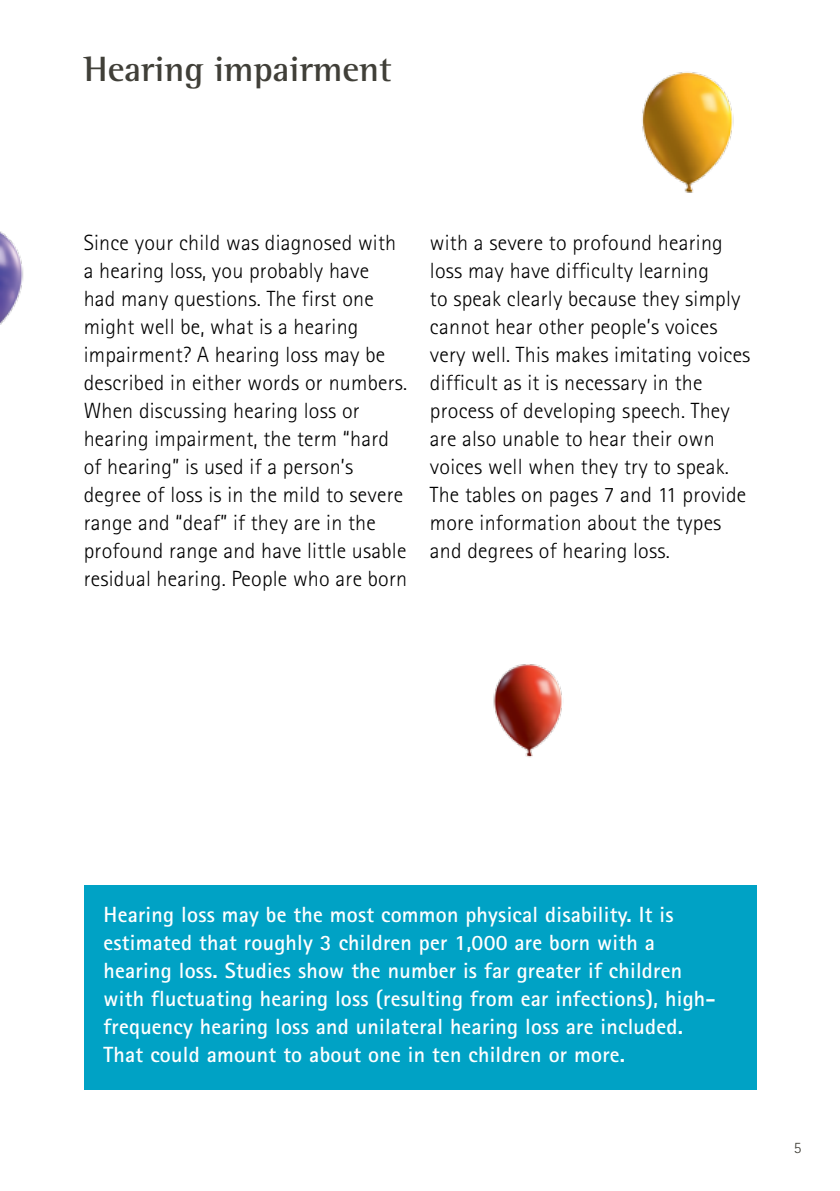
<style>
.page{position:relative;width:840px;height:1191px;background:#fff}
.page>*{position:absolute;margin:0;border:0;box-sizing:border-box;transform-origin:0 0}
.PHO_Headline_18pt_Gr{font:700 36px "Rotis Semi Serif Pro";color:#403f38}
.PHO_Bodycopy_11pt_Bl{font:300 22px/28px "Rotis Sans Serif Pro";letter-spacing:.01em;color:#000}
.PHO_Bodycopy_11pt_Bl-2{font:700 22px/28px "Rotis Sans Serif Pro";letter-spacing:.01em;color:#fff}
.t1{font:300 16px "Rotis Sans Serif Pro";color:#403f38}
</style>
<div class="page">
<div style="left:84px;top:885px;width:671px;height:204px;background:#00a2c5"></div>
<img style="left:0;top:231px;width:24px;height:94px">
<img style="left:642px;top:72px;width:92px;height:121px">
<img style="left:493px;top:664px;width:69px;height:94px">
<p class="PHO_Headline_18pt_Gr" style="left:84px;top:47px;width:309px">Hearing impairment</p>
<p class="PHO_Bodycopy_11pt_Bl" style="left:84px;top:228px;width:325px">Since your child was diagnosed with a hearing loss, you probably have<br>had many questions. The first one might well be, what is a hearing impairment? A hearing loss may be described in either words or numbers.<br>When discussing hearing loss or hearing impairment, the term “hard of hearing” is used if a person’s degree of loss is in the mild to severe range and “deaf” if they are in the profound range and have little usable residual hearing. People who are born</p>
<p class="PHO_Bodycopy_11pt_Bl" style="left:429px;top:228px;width:322px">with a severe to profound hearing loss may have difficulty learning<br>to speak clearly because they simply cannot hear other people’s voices very well. This makes imitating voices difficult as it is necessary in the process of developing speech. They are also unable to hear their own voices well when they try to speak.<br>The tables on pages 7 and 11 provide more information about the types and degrees of hearing loss.</p>
<p class="PHO_Bodycopy_11pt_Bl-2" style="left:103px;top:900px;width:613px">Hearing loss may be the most common physical disability. It is estimated that roughly 3 children per 1,000 are born with a hearing loss. Studies show the number is far greater if children with fluctuating hearing loss (resulting from ear infections), high&shy;frequency hearing loss and unilateral hearing loss are included.<br>That could amount to about one in ten children or more.</p>
<p class="t1" style="left:793px;top:1138px;width:9px">5</p>
</div>
